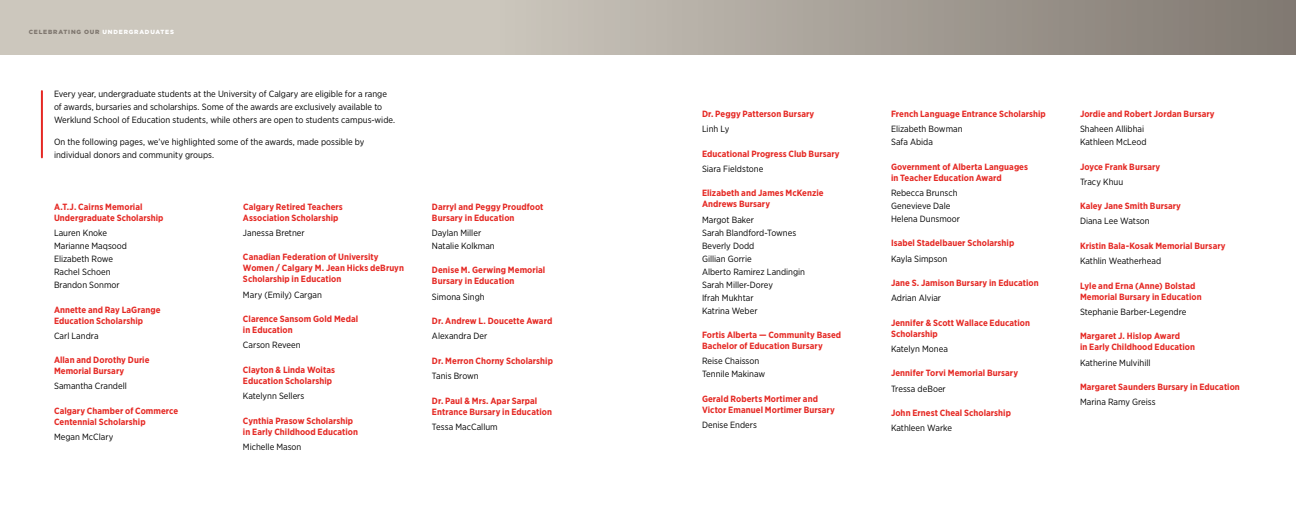
<style>
.page{position:relative;width:1296px;height:519px;background:#fff}
.page>*{position:absolute;margin:0;border:0;box-sizing:border-box;transform-origin:0 0}
.t1{font:700 9px/11px "Gotham Narrow";letter-spacing:.005em;color:#e52823}
.t2{font:9px/13px "Gotham Narrow";color:#000}
.t3{font:900 6px "Gotham";letter-spacing:.135em;color:#7f776f}
.s1{color:#fff}
</style>
<div class="page">
<svg style="left:0;top:0;width:1296px;height:54px;background:#b3ada4"></svg>
<hr style="left:41px;top:91px;width:2px;height:66px;background:#e52823">
<p class="t3" style="left:29px;top:27px;width:147px">CELEBRATING OUR <span class="s1">UNDERGRADUATES</span></p>
<p class="t2" style="left:54px;top:87px;width:343px">Every year, undergraduate students at the University of Calgary are eligible for a range of awards, bursaries and scholarships. Some of the awards are exclusively available to<br>Werklund School of Education students, while others are open to students campus-wide.</p>
<p class="t2" style="left:54px;top:135px;width:312px">On the following pages, we’ve highlighted some of the awards, made possible by individual donors and community groups.</p>
<p class="t1" style="left:54px;top:201px;width:111px">A.T.J. Cairns Memorial<br>Undergraduate Scholarship</p>
<p class="t2" style="left:54px;top:226px;width:75px">Lauren Knoke<br>Marianne Maqsood<br>Elizabeth Rowe<br>Rachel Schoen<br>Brandon Sonmor</p>
<p class="t1" style="left:54px;top:303px;width:108px">Annette and Ray LaGrange<br>Education Scholarship</p>
<p class="t2" style="left:54px;top:328px;width:46px">Carl Landra</p>
<p class="t1" style="left:54px;top:354px;width:97px">Allan and Dorothy Durie<br>Memorial Bursary</p>
<p class="t2" style="left:54px;top:379px;width:74px">Samantha Crandell</p>
<p class="t1" style="left:54px;top:405px;width:126px">Calgary Chamber of Commerce<br>Centennial Scholarship</p>
<p class="t2" style="left:54px;top:430px;width:61px">Megan McClary</p>
<p class="t1" style="left:243px;top:201px;width:101px">Calgary Retired Teachers<br>Association Scholarship</p>
<p class="t2" style="left:243px;top:226px;width:63px">Janessa Bretner</p>
<p class="t1" style="left:243px;top:251px;width:162px">Canadian Federation of University<br>Women / Calgary M. Jean Hicks deBruyn<br>Scholarship in Education</p>
<p class="t2" style="left:243px;top:287px;width:80px">Mary (Emily) Cargan</p>
<p class="t1" style="left:243px;top:313px;width:117px">Clarence Sansom Gold Medal in Education</p>
<p class="t2" style="left:243px;top:338px;width:59px">Carson Reveen</p>
<p class="t1" style="left:243px;top:364px;width:94px">Clayton &amp; Linda Woitas<br>Education Scholarship</p>
<p class="t2" style="left:243px;top:389px;width:63px">Katelynn Sellers</p>
<p class="t1" style="left:243px;top:414px;width:117px">Cynthia Prasow Scholarship in Early Childhood Education</p>
<p class="t2" style="left:243px;top:439px;width:60px">Michelle Mason</p>
<p class="t1" style="left:432px;top:201px;width:113px">Darryl and Peggy Proudfoot<br>Bursary in Education</p>
<p class="t2" style="left:432px;top:226px;width:64px">Daylan Miller<br>Natalie Kolkman</p>
<p class="t1" style="left:432px;top:264px;width:115px">Denise M. Gerwing Memorial<br>Bursary in Education</p>
<p class="t2" style="left:432px;top:289px;width:54px">Simona Singh</p>
<p class="t1" style="left:432px;top:315px;width:122px">Dr. Andrew L. Doucette Award</p>
<p class="t2" style="left:432px;top:329px;width:57px">Alexandra Der</p>
<p class="t1" style="left:432px;top:355px;width:122px">Dr. Merron Chorny Scholarship</p>
<p class="t2" style="left:432px;top:369px;width:48px">Tanis Brown</p>
<p class="t1" style="left:432px;top:394px;width:121px">Dr. Paul &amp; Mrs. Apar Sarpal<br>Entrance Bursary in Education</p>
<p class="t2" style="left:432px;top:419px;width:67px">Tessa MacCallum</p>
<p class="t1" style="left:702px;top:108px;width:114px">Dr. Peggy Patterson Bursary</p>
<p class="t2" style="left:702px;top:122px;width:29px">Linh Ly</p>
<p class="t1" style="left:702px;top:148px;width:139px">Educational Progress Club Bursary</p>
<p class="t2" style="left:702px;top:162px;width:63px">Siara Fieldstone</p>
<p class="t1" style="left:702px;top:187px;width:123px">Elizabeth and James McKenzie<br>Andrews Bursary</p>
<p class="t2" style="left:702px;top:212px;width:105px">Margot Baker<br>Sarah Blandford-Townes<br>Beverly Dodd<br>Gillian Gorrie<br>Alberto Ramirez Landingin<br>Sarah Miller-Dorey<br>Ifrah Mukhtar<br>Katrina Weber</p>
<p class="t1" style="left:702px;top:329px;width:141px">Fortis Alberta — Community Based<br>Bachelor of Education Bursary</p>
<p class="t2" style="left:702px;top:354px;width:65px">Reise Chaisson<br>Tennile Makinaw</p>
<p class="t1" style="left:702px;top:393px;width:134px">Gerald Roberts Mortimer and<br>Victor Emanuel Mortimer Bursary</p>
<p class="t2" style="left:702px;top:418px;width:56px">Denise Enders</p>
<p class="t1" style="left:891px;top:108px;width:156px">French Language Entrance Scholarship</p>
<p class="t2" style="left:891px;top:122px;width:73px">Elizabeth Bowman<br>Safa Abida</p>
<p class="t1" style="left:891px;top:161px;width:139px">Government of Alberta Languages in Teacher Education Award</p>
<p class="t2" style="left:891px;top:186px;width:71px">Rebecca Brunsch<br>Genevieve Dale<br>Helena Dunsmoor</p>
<p class="t1" style="left:891px;top:237px;width:125px">Isabel Stadelbauer Scholarship</p>
<p class="t2" style="left:891px;top:251px;width:58px">Kayla Simpson</p>
<p class="t1" style="left:891px;top:277px;width:149px">Jane S. Jamison Bursary in Education</p>
<p class="t2" style="left:891px;top:291px;width:52px">Adrian Alviar</p>
<p class="t1" style="left:891px;top:317px;width:141px">Jennifer &amp; Scott Wallace Education<br>Scholarship</p>
<p class="t2" style="left:891px;top:342px;width:58px">Katelyn Monea</p>
<p class="t1" style="left:891px;top:367px;width:129px">Jennifer Torvi Memorial Bursary</p>
<p class="t2" style="left:891px;top:381px;width:56px">Tressa deBoer</p>
<p class="t1" style="left:891px;top:407px;width:122px">John Ernest Cheal Scholarship</p>
<p class="t2" style="left:891px;top:421px;width:63px">Kathleen Warke</p>
<p class="t1" style="left:1080px;top:108px;width:136px">Jordie and Robert Jordan Bursary</p>
<p class="t2" style="left:1080px;top:122px;width:68px">Shaheen Allibhai<br>Kathleen McLeod</p>
<p class="t1" style="left:1080px;top:161px;width:82px">Joyce Frank Bursary</p>
<p class="t2" style="left:1080px;top:175px;width:45px">Tracy Khuu</p>
<p class="t1" style="left:1080px;top:200px;width:103px">Kaley Jane Smith Bursary</p>
<p class="t2" style="left:1080px;top:214px;width:71px">Diana Lee Watson</p>
<p class="t1" style="left:1080px;top:240px;width:147px">Kristin Bala-Kosak Memorial Bursary</p>
<p class="t2" style="left:1080px;top:254px;width:83px">Kathlin Weatherhead</p>
<p class="t1" style="left:1080px;top:280px;width:123px">Lyle and Erna (Anne) Bolstad<br>Memorial Bursary in Education</p>
<p class="t2" style="left:1080px;top:305px;width:108px">Stephanie Barber-Legendre</p>
<p class="t1" style="left:1080px;top:330px;width:117px">Margaret J. Hislop Award<br>in Early Childhood Education</p>
<p class="t2" style="left:1080px;top:355px;width:72px">Katherine Mulvihill</p>
<p class="t1" style="left:1080px;top:381px;width:161px">Margaret Saunders Bursary in Education</p>
<p class="t2" style="left:1080px;top:395px;width:77px">Marina Ramy Greiss</p>
</div>
